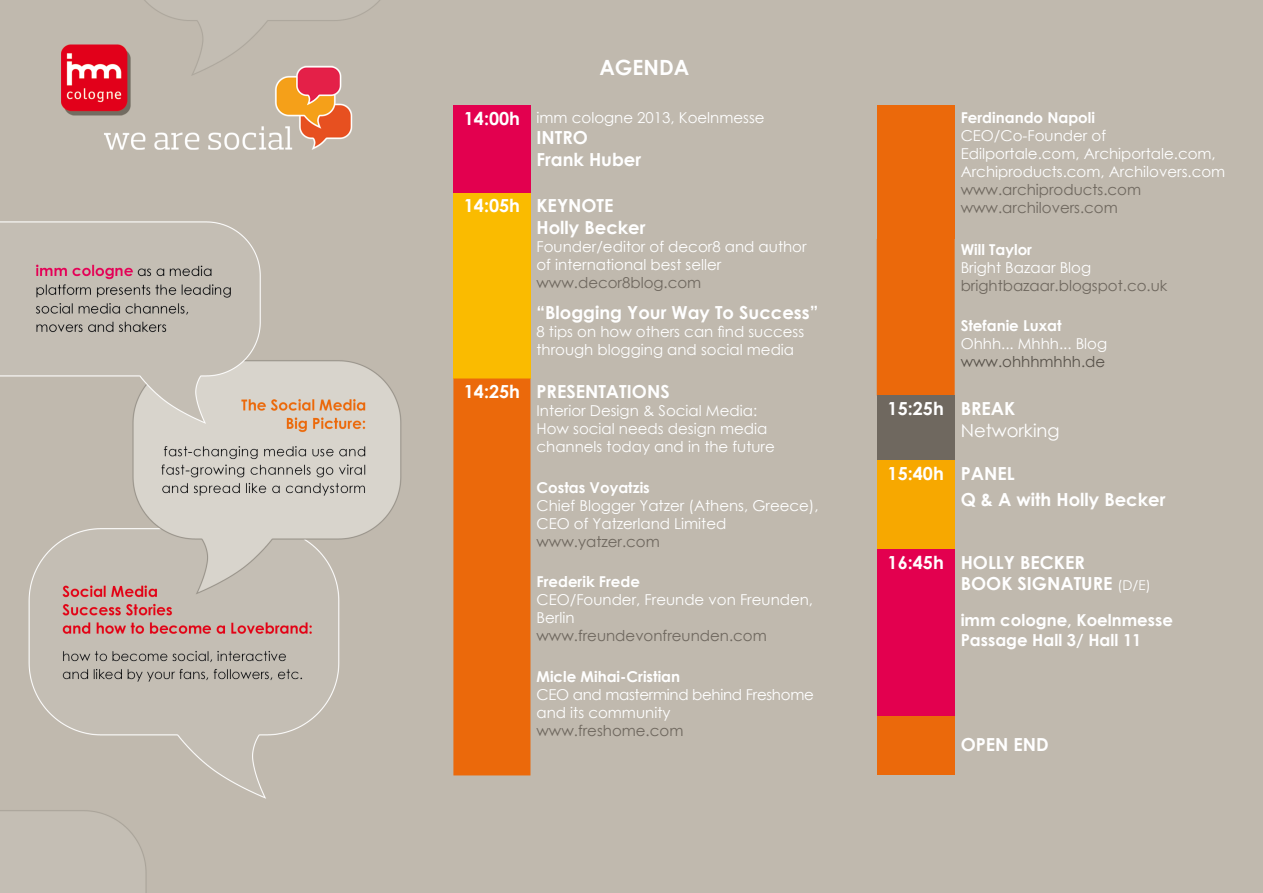
<style>
.page{position:relative;width:1263px;height:893px;background:#c0b9ae}
.page>*{position:absolute;margin:0;border:0;box-sizing:border-box;transform-origin:0 0}
.t1{font:700 21px "Century Gothic";color:#fff}
.t2{font:700 18px/21.6px "Century Gothic";color:#fff}
.t3{font:18px "Century Gothic";color:#fff}
.t4{font:700 16.5px/19.8px "Century Gothic";color:#fff}
.t5{font:15px/18px "Century Gothic";color:#fff}
.t6{font:15px/18px "Century Gothic";color:#6f685f}
.t7{font:700 15px "Century Gothic";color:#fff}
.t8{font:15px/18px "Century Gothic";letter-spacing:-.02em;color:#fff}
.t9{font:15px "Century Gothic";color:#58524a}
.s1{font-weight:700;font-size:18px}
.s2{font-weight:400;font-size:13.5px}
</style>
<div class="page">
<div style="left:453px;top:105px;width:77px;height:88px;background:#e3004f"></div>
<div style="left:453px;top:193px;width:77px;height:185px;background:#fabb00"></div>
<svg style="left:453px;top:378px;width:77px;height:397px;background:#e96c11"></svg>
<div style="left:877px;top:105px;width:78px;height:134px;background:#eb690b"></div>
<div style="left:877px;top:239px;width:78px;height:156px;background:#eb690b"></div>
<div style="left:877px;top:395px;width:78px;height:66px;background:#6f685f"></div>
<div style="left:877px;top:461px;width:78px;height:88px;background:#f7a800"></div>
<div style="left:877px;top:549px;width:78px;height:167px;background:#e3004f"></div>
<div style="left:877px;top:716px;width:78px;height:59px;background:#eb690b"></div>
<h1 class="t1" style="left:599px;top:52px;width:91px">AGENDA</h1>
<p class="t5" style="left:464px;top:108px;width:302px"><span class="s1">14:00h</span> imm cologne 2013, Koelnmesse</p>
<p class="t2" style="left:536px;top:126px;width:106px">INTRO<br>Frank Huber</p>
<p class="t2" style="left:536px;top:194px;width:111px;text-indent:-73px">14:05h KEYNOTE<br>Holly Becker</p>
<p class="t5" style="left:536px;top:237px;width:272px">Founder/editor of decor8 and author of international best seller</p>
<p class="t6" style="left:536px;top:273px;width:166px">www.decor8blog.com</p>
<p class="t2" style="left:536px;top:300px;width:283px">“Blogging Your Way To Success”</p>
<p class="t5" style="left:536px;top:322px;width:269px">8 tips on how others can find success through blogging and social media</p>
<p class="t2" style="left:464px;top:380px;width:207px">14:25h PRESENTATIONS</p>
<p class="t5" style="left:536px;top:401px;width:240px">Interior Design &amp; Social Media:<br>How social needs design media channels today and in the future</p>
<p class="t7" style="left:536px;top:476px;width:115px">Costas Voyatzis</p>
<p class="t5" style="left:536px;top:497px;width:284px">Chief Blogger Yatzer (Athens, Greece),<br>CEO of Yatzerland Limited</p>
<p class="t6" style="left:536px;top:533px;width:125px">www.yatzer.com</p>
<p class="t7" style="left:536px;top:570px;width:105px">Frederik Frede</p>
<p class="t5" style="left:536px;top:591px;width:278px">CEO/Founder, Freunde von Freunden,<br>Berlin</p>
<p class="t6" style="left:536px;top:627px;width:232px">www.freundevonfreunden.com</p>
<p class="t7" style="left:536px;top:666px;width:145px">Micle Mihai-Cristian</p>
<p class="t8" style="left:536px;top:686px;width:279px">CEO and mastermind behind Freshome and its community</p>
<p class="t6" style="left:536px;top:722px;width:148px">www.freshome.com</p>
<p class="t7" style="left:961px;top:106px;width:136px">Ferdinando Napoli</p>
<p class="t5" style="left:961px;top:126px;width:266px">CEO/Co-Founder of<br>Edilportale.com, Archiportale.com,<br>Archiproducts.com, Archilovers.com</p>
<p class="t6" style="left:961px;top:180px;width:182px">www.archiproducts.com www.archilovers.com</p>
<p class="t7" style="left:961px;top:239px;width:73px">Will Taylor</p>
<p class="t5" style="left:961px;top:259px;width:132px">Bright Bazaar Blog</p>
<p class="t6" style="left:961px;top:277px;width:208px">brightbazaar.blogspot.co.uk</p>
<p class="t7" style="left:961px;top:314px;width:102px">Stefanie Luxat</p>
<p class="t5" style="left:961px;top:334px;width:148px">Ohhh... Mhhh... Blog</p>
<p class="t9" style="left:961px;top:351px;width:146px">www.ohhhmhhh.de</p>
<p class="t2" style="left:888px;top:397px;width:129px">15:25h BREAK</p>
<p class="t3" style="left:961px;top:418px;width:101px">Networking</p>
<p class="t2" style="left:961px;top:460px;width:206px;line-height:26.1px;text-indent:-73px">15:40h PANEL<br>Q &amp; A with Holly Becker</p>
<p class="t2" style="left:961px;top:550px;width:192px;text-indent:-73px">16:45h HOLLY BECKER<br>BOOK SIGNATURE <span class="s2">(D/E)</span></p>
<p class="t4" style="left:961px;top:609px;width:214px">imm cologne, Koelnmesse<br>Passage Hall 3/ Hall 11</p>
<p class="t2" style="left:961px;top:733px;width:90px">OPEN END</p>
</div>
